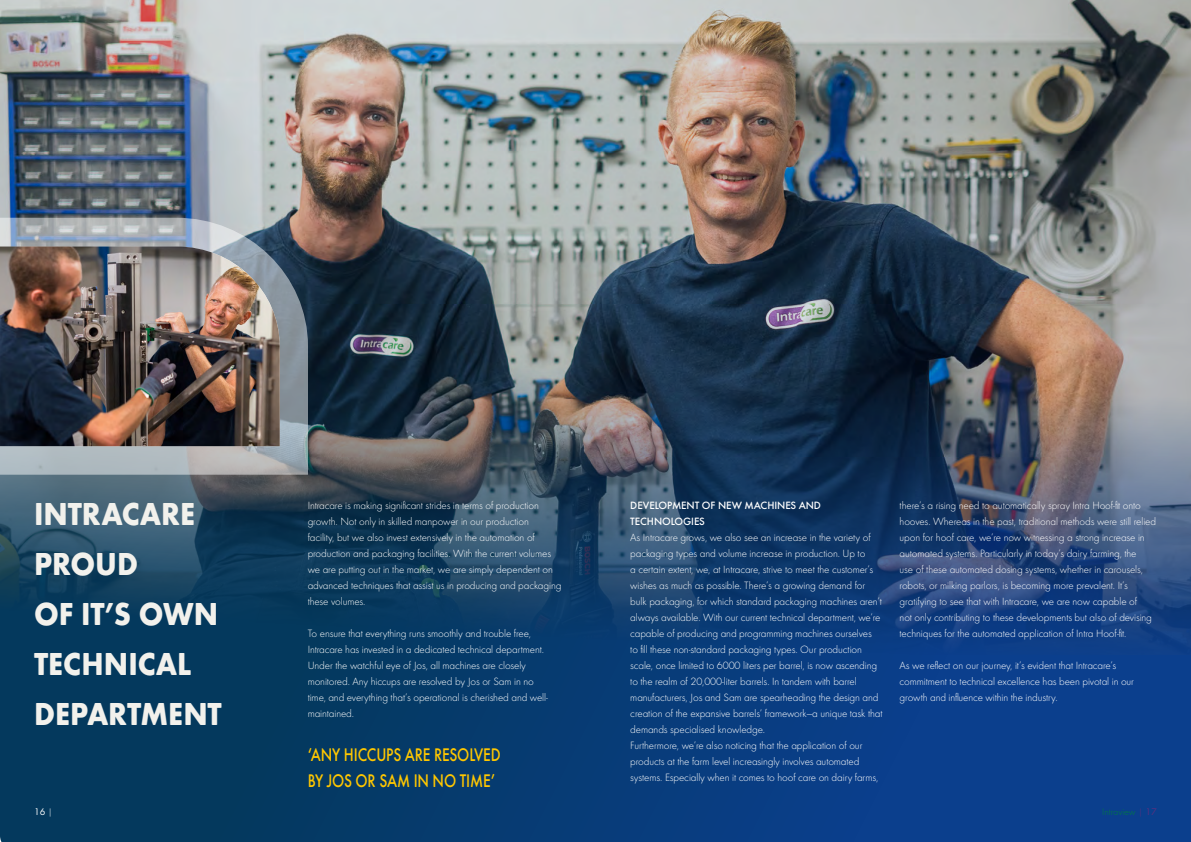
<style>
.page{position:relative;width:1191px;height:842px;background:#fff}
.page>*{position:absolute;margin:0;border:0;box-sizing:border-box;transform-origin:0 0}
.t1{font:700 33px/50px "Futura Round";letter-spacing:-.005em;color:#f2f1ec;scale:.92 1}
.t2{font:500 19px/26px "Futura Round";letter-spacing:-.01em;color:#ffc700;scale:.81 1}
.t3{font:300 11px/16px "Futura Round";letter-spacing:-.01em;color:#fff}
.t4{font:500 11px/16px "Futura Round";letter-spacing:-.01em;color:#fff}
.t5{font:300 10px "Futura Round";color:#00803f}
.t6{font:10px "Futura Round";color:#fff}
.s1{font-weight:300}
.s2{color:#593080}
.s3{font-weight:400;color:#593080}
</style>
<div class="page">
<div style="left:0;top:654px;width:113px;height:188px;background:#04395d"></div>
<div style="left:113px;top:0;width:1078px;height:842px;background:linear-gradient(to right,#033859,#0c4097)"></div>
<img style="left:0;top:0;width:1191px;height:654px">
<svg style="left:0;top:213px;width:313px;height:267px;background:#919aa2"></svg>
<img style="left:0;top:246px;width:280px;height:200px">
<p class="t3" style="left:308px;top:497px;width:255px">Intracare is making significant strides in terms of production growth. Not only in skilled manpower in our production<br>facility, but we also invest extensively in the automation of production and packaging facilities. With the current volumes we are putting out in the market, we are simply dependent on advanced techniques that assist us in producing and packaging these volumes.</p>
<p class="t3" style="left:308px;top:625px;width:242px">To ensure that everything runs smoothly and trouble free, Intracare has invested in a dedicated technical department.<br>Under the watchful eye of Jos, all machines are closely monitored. Any hiccups are resolved by Jos or Sam in no time, and everything that’s operational is cherished and well&shy;maintained.</p>
<h2 class="t2" style="left:308px;top:740px;width:240px">‘ANY HICCUPS ARE RESOLVED<br>BY JOS OR SAM IN NO TIME’</h2>
<h1 class="t1" style="left:34px;top:487px;width:206px">INTRACARE<br>PROUD<br>OF IT’S OWN<br>TECHNICAL<br>DEPARTMENT</h1>
<p class="t4" style="left:630px;top:497px;width:192px">DEVELOPMENT OF NEW MACHINES AND<br>TECHNOLOGIES</p>
<p class="t3" style="left:630px;top:529px;width:254px">As Intracare grows, we also see an increase in the variety of packaging types and volume increase in production. Up to<br>a certain extent, we, at Intracare, strive to meet the customer’s wishes as much as possible. There’s a growing demand for bulk packaging, for which standard packaging machines aren’t always available. With our current technical department, we’re capable of producing and programming machines ourselves<br>to fill these non-standard packaging types. Our production scale, once limited to 6000 liters per barrel, is now ascending to the realm of 20,000-liter barrels. In tandem with barrel manufacturers, Jos and Sam are spearheading the design and creation of the expansive barrels’ framework—a unique task that demands specialised knowledge.<br>Furthermore, we’re also noticing that the application of our products at the farm level increasingly involves automated systems. Especially when it comes to hoof care on dairy farms,</p>
<p class="t3" style="left:899px;top:497px;width:258px">there’s a rising need to automatically spray Intra Hoof-fit onto hooves. Whereas in the past, traditional methods were still relied upon for hoof care, we’re now witnessing a strong increase in automated systems. Particularly in today’s dairy farming, the<br>use of these automated dosing systems, whether in carousels, robots, or milking parlors, is becoming more prevalent. It’s gratifying to see that with Intracare, we are now capable of<br>not only contributing to these developments but also of devising techniques for the automated application of Intra Hoof-fit.</p>
<p class="t3" style="left:899px;top:657px;width:236px">As we reflect on our journey, it’s evident that Intracare’s commitment to technical excellence has been pivotal in our growth and influence within the industry.</p>
<p class="t6" style="left:34px;top:805px;width:20px">16 <span class="s1">|</span></p>
<p class="t5" style="left:1102px;top:805px;width:56px">Intraview <span class="s2">|</span> <span class="s3">17</span></p>
</div>
